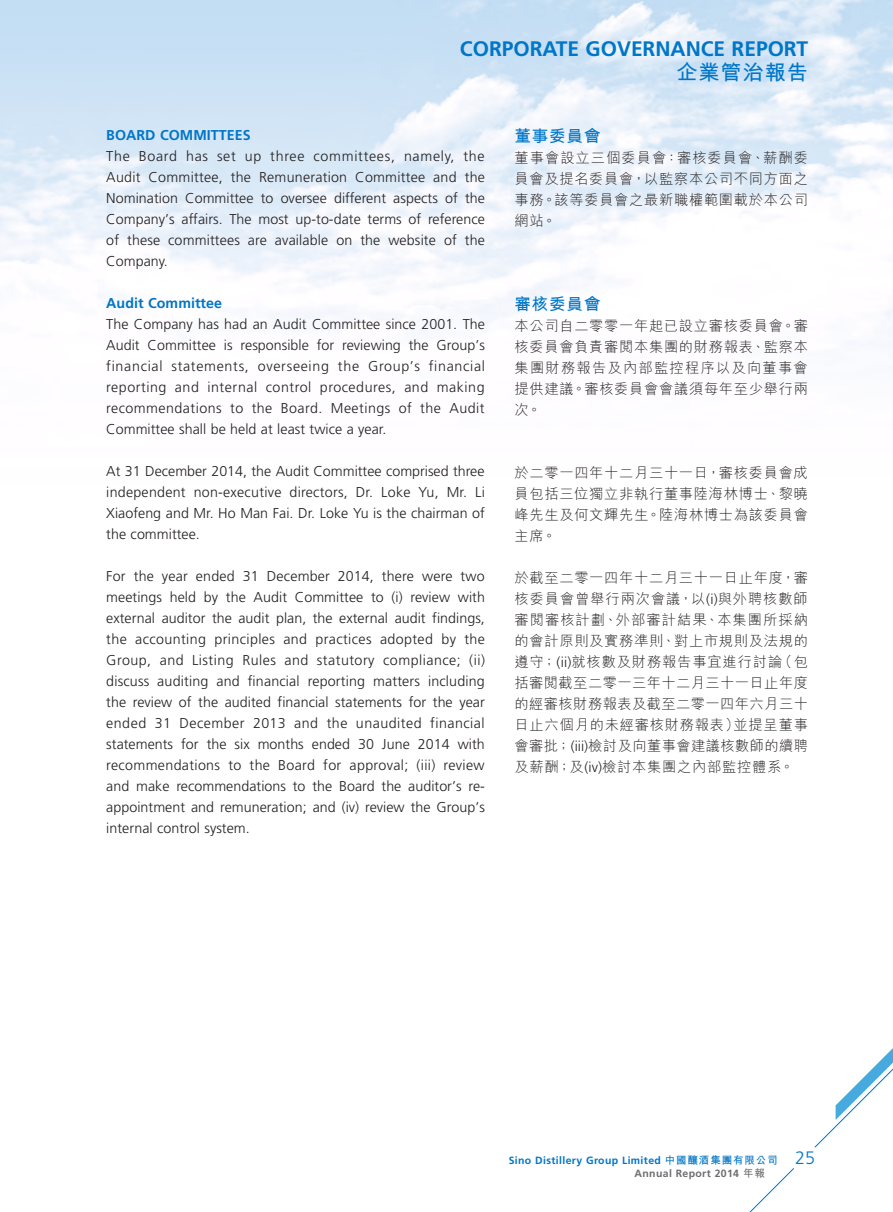
<style>
.page{position:relative;width:893px;height:1212px;background:#fff}
.page>*{position:absolute;margin:0;border:0;box-sizing:border-box;transform-origin:0 0}
.t1{font:700 21px "Frutiger LT Std";color:#0076c7}
.t2{font:700 21px "M Hei HK";letter-spacing:.055em;color:#0076c7}
.t3{font:300 18px "Frutiger LT Std";color:#0076c7}
.C_Heading_1{font:700 16.5px "M Hei HK";letter-spacing:.055em;color:#0076c7}
.Body_Text{font:300 14.25px/21px "Frutiger LT Std";letter-spacing:.005em;color:#231f20;text-align:justify}
.C_Body_Text{font:300 14.25px/21px "M Hei HK";letter-spacing:.05em;color:#231f20;text-align:justify}
.Heading_1{font:700 14.25px "Frutiger LT Std";letter-spacing:.005em;color:#0076c7}
.Heading_2{font:700 14.25px "Frutiger LT Std";letter-spacing:.005em;color:#0076c7}
.t4{font:700 10.5px/12.8px "Frutiger LT Std";letter-spacing:.035em;color:#0076c7}
.s1{font-family:"Frutiger LT Std"}
.s2{font-family:"M Hei HK"}
.s3{color:#6c6d70}
.s4{font-family:"M Hei HK";color:#6c6d70}
</style>
<div class="page">
<svg style="left:814px;top:1048px;width:79px;height:100px"></svg>
<svg style="left:749px;top:1168px;width:45px;height:44px"></svg>
<h1 class="t1" style="left:460px;top:36px;width:350px">CORPORATE GOVERNANCE REPORT</h1>
<h1 class="t2" style="left:676px;top:57px;width:133px">企業管治報告</h1>
<p class="Heading_1" style="left:106px;top:127px;width:146px">BOARD COMMITTEES</p>
<p class="Body_Text" style="left:106px;top:146px;width:380px">The Board has set up three committees, namely, the Audit Committee, the Remuneration Committee and the Nomination Committee to oversee different aspects of the Company’s affairs. The most up-to-date terms of reference of these committees are available on the website of the Company.</p>
<p class="Heading_2" style="left:106px;top:295px;width:117px">Audit Committee</p>
<p class="Body_Text" style="left:106px;top:314px;width:380px">The Company has had an Audit Committee since 2001. The Audit Committee is responsible for reviewing the Group’s financial statements, overseeing the Group’s financial reporting and internal control procedures, and making recommendations to the Board. Meetings of the Audit Committee shall be held at least twice a year.</p>
<p class="Body_Text" style="left:106px;top:461px;width:380px">At 31 December 2014, the Audit Committee comprised three independent non-executive directors, Dr. Loke Yu, Mr. Li Xiaofeng and Mr. Ho Man Fai. Dr. Loke Yu is the chairman of the committee.</p>
<p class="Body_Text" style="left:106px;top:566px;width:380px">For the year ended 31 December 2014, there were two meetings held by the Audit Committee to (i) review with external auditor the audit plan, the external audit findings, the accounting principles and practices adopted by the Group, and Listing Rules and statutory compliance; (ii) discuss auditing and financial reporting matters including the review of the audited financial statements for the year ended 31 December 2013 and the unaudited financial statements for the six months ended 30 June 2014 with recommendations to the Board for approval; (iii) review and make recommendations to the Board the auditor’s re&shy;appointment and remuneration; and (iv) review the Group’s internal control system.</p>
<p class="C_Heading_1" style="left:514px;top:124px;width:87px">董事委員會</p>
<p class="C_Body_Text" style="left:514px;top:147px;width:295px">董事會設立三個委員會：審核委員會、薪酬委員會及提名委員會，以監察本公司不同方面之事務。該等委員會之最新職權範圍載於本公司網站。</p>
<p class="C_Heading_1" style="left:514px;top:292px;width:87px">審核委員會</p>
<p class="C_Body_Text" style="left:514px;top:315px;width:295px">本公司自二零零一年起已設立審核委員會。審核委員會負責審閱本集團的財務報表、監察本集團財務報告及內部監控程序以及向董事會提供建議。審核委員會會議須每年至少舉行兩次。</p>
<p class="C_Body_Text" style="left:514px;top:462px;width:295px">於二零一四年十二月三十一日，審核委員會成員包括三位獨立非執行董事陸海林博士、黎曉峰先生及何文輝先生。陸海林博士為該委員會主席。</p>
<p class="C_Body_Text" style="left:514px;top:567px;width:295px">於截至二零一四年十二月三十一日止年度，審核委員會曾舉行兩次會議，以<span class="s1">(i)</span>與外聘核數師審閱審核計劃、外部審計結果、本集團所採納的會計原則及實務準則、對上市規則及法規的遵守；<span class="s1">(ii)</span>就核數及財務報告事宜進行討論（包括審閱截至二零一三年十二月三十一日止年度的經審核財務報表及截至二零一四年六月三十日止六個月的未經審核財務報表）並提呈董事會審批；<span class="s1">(iii)</span>檢討及向董事會建議核數師的續聘及薪酬；及<span class="s1">(iv)</span>檢討本集團之內部監控體系。</p>
<p class="t4" style="left:635px;top:1154px;width:145px;text-indent:-126px">Sino Distillery Group Limited <span class="s2">中國釀酒集團有限公司<br></span><span class="s3">Annual Report 2014</span> <span class="s4">年報</span></p>
<p class="t3" style="left:795px;top:1147px;width:22px">25</p>
</div>
